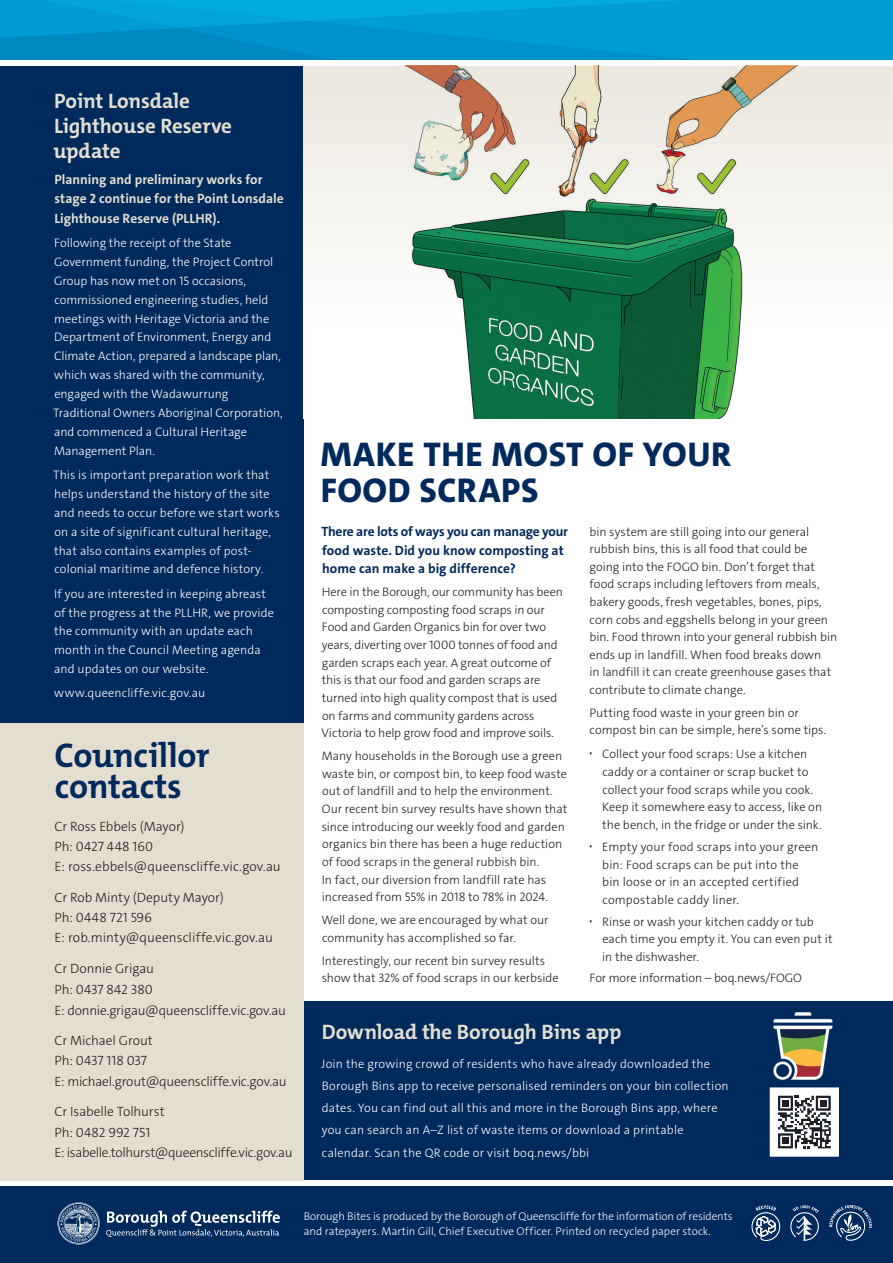
<style>
.page{position:relative;width:893px;height:1263px;background:#fff}
.page>*{position:absolute;margin:0;border:0;box-sizing:border-box;transform-origin:0 0}
.t1{font:800 34.5px/36px "The Mix Trial";letter-spacing:.02em;color:#00295c}
.t2{font:700 34.5px/30.6px "The Mix Trial";letter-spacing:-.01em;color:#00295c}
.t3{font:700 21px/24.9px "The Mix Trial";letter-spacing:-.01em;color:#e3ded0}
.t4{font:300 13.5px/20.1px "The Sans Trial";letter-spacing:-.005em;color:#231f20}
.t5{font:700 13.5px/18.3px "The Sans Trial";color:#00295c}
.t6{font:700 13.5px/19.6px "The Sans Trial";letter-spacing:.005em;color:#e3ded0}
.t7{font:300 12.3px/17.5px "The Sans Trial";color:#231f20}
.t8{font:300 12.3px/18.9px "The Sans Trial";letter-spacing:.005em;color:#fff}
.t9{font:300 11.25px/15px "The Sans Trial";color:#fff}
.s1{font-family:"Open Sans";font-size:12.75px}
</style>
<div class="page">
<div style="left:304px;top:1001px;width:589px;height:179px;background:#00295c"></div>
<div style="left:0;top:66px;width:304px;height:658px;background:#00295c"></div>
<div style="left:0;top:1186px;width:893px;height:77px;background:#00295c"></div>
<div style="left:0;top:723px;width:304px;height:457px;background:#e3ded0"></div>
<svg style="left:0;top:0;width:893px;height:202px"></svg>
<svg style="left:58px;top:1202px;width:42px;height:42px"></svg>
<svg style="left:106px;top:1210px;width:174px;height:27px"></svg>
<svg style="left:751px;top:1205px;width:30px;height:36px"></svg>
<svg style="left:790px;top:1205px;width:29px;height:36px"></svg>
<svg style="left:829px;top:1205px;width:43px;height:36px"></svg>
<img style="left:464px;top:323px;width:277px;height:96px">
<svg style="left:770px;top:1087px;width:69px;height:70px"></svg>
<div style="left:782px;top:1138px;width:7px;height:6px;background:#231f20"></div>
<img style="left:773px;top:1012px;width:60px;height:68px">
<svg style="left:304px;top:66px;width:589px;height:257px"></svg>
<h2 class="t3" style="left:53px;top:90px;width:180px">Point Lonsdale<br>Lighthouse Reserve update</h2>
<p class="t6" style="left:54px;top:170px;width:231px">Planning and preliminary works for stage 2 continue for the Point Lonsdale<br>Lighthouse Reserve (PLLHR).</p>
<p class="t8" style="left:53px;top:234px;width:231px">Following the receipt of the State Government funding, the Project Control Group has now met on 15 occasions, commissioned engineering studies, held meetings with Heritage Victoria and the Department of Environment, Energy and Climate Action, prepared a landscape plan, which was shared with the community, engaged with the Wadawurrung Traditional Owners Aboriginal Corporation, and commenced a Cultural Heritage Management Plan.</p>
<p class="t8" style="left:53px;top:466px;width:228px">This is important preparation work that helps understand the history of the site and needs to occur before we start works on a site of significant cultural heritage, that also contains examples of post&shy;colonial maritime and defence history.</p>
<p class="t8" style="left:54px;top:585px;width:222px">If you are interested in keeping abreast of the progress at the PLLHR, we provide the community with an update each month in the Council Meeting agenda and updates on our website.</p>
<p class="t8" style="left:54px;top:685px;width:152px">www.queencliffe.vic.gov.au</p>
<h1 class="t2" style="left:54px;top:743px;width:157px">Councillor contacts</h1>
<p class="t4" style="left:54px;top:817px;width:228px">Cr Ross Ebbels (Mayor)<br>Ph: 0427 448 160<br>E: ross.ebbels@queenscliffe.vic.gov.au</p>
<p class="t4" style="left:54px;top:888px;width:220px">Cr Rob Minty (Deputy Mayor)<br>Ph: 0448 721 596<br>E: rob.minty@queenscliffe.vic.gov.au</p>
<p class="t4" style="left:54px;top:959px;width:233px;line-height:20.7px">Cr Donnie Grigau<br>Ph: 0437 842 380<br>E: donnie.grigau@queenscliffe.vic.gov.au</p>
<p class="t4" style="left:54px;top:1032px;width:234px">Cr Michael Grout<br>Ph: 0437 118 037<br>E: michael.grout@queenscliffe.vic.gov.au</p>
<p class="t4" style="left:54px;top:1103px;width:240px">Cr Isabelle Tolhurst<br>Ph: 0482 992 751<br>E: isabelle.tolhurst@queenscliffe.vic.gov.au</p>
<h1 class="t1" style="left:321px;top:438px;width:412px">MAKE THE MOST OF YOUR<br>FOOD SCRAPS</h1>
<p class="t5" style="left:321px;top:524px;width:248px">There are lots of ways you can manage your food waste. Did you know composting at home can make a big difference?</p>
<p class="t7" style="left:321px;top:584px;width:243px">Here in the Borough, our community has been composting composting food scraps in our Food and Garden Organics bin for over two years, diverting over 1000 tonnes of food and garden scraps each year. A great outcome of this is that our food and garden scraps are turned into high quality compost that is used on farms and community gardens across Victoria to help grow food and improve soils.</p>
<p class="t7" style="left:322px;top:748px;width:247px">Many households in the Borough use a green waste bin, or compost bin, to keep food waste out of landfill and to help the environment.<br>Our recent bin survey results have shown that since introducing our weekly food and garden organics bin there has been a huge reduction of food scraps in the general rubbish bin.<br>In fact, our diversion from landfill rate has increased from 55% in 2018 to 78% in 2024.</p>
<p class="t7" style="left:321px;top:912px;width:228px">Well done, we are encouraged by what our community has accomplished so far.</p>
<p class="t7" style="left:322px;top:953px;width:239px">Interestingly, our recent bin survey results show that 32% of food scraps in our kerbside</p>
<p class="t7" style="left:589px;top:524px;width:249px">bin system are still going into our general rubbish bins, this is all food that could be going into the FOGO bin. Don’t forget that food scraps including leftovers from meals, bakery goods, fresh vegetables, bones, pips, corn cobs and eggshells belong in your green bin. Food thrown into your general rubbish bin ends up in landfill. When food breaks down<br>in landfill it can create greenhouse gases that contribute to climate change.</p>
<p class="t7" style="left:589px;top:705px;width:238px">Putting food waste in your green bin or compost bin can be simple, here’s some tips.</p>
<p class="t7" style="left:602px;top:746px;width:221px;text-indent:-14px"><span class="s1">•</span> Collect your food scraps: Use a kitchen caddy or a container or scrap bucket to collect your food scraps while you cook.<br>Keep it somewhere easy to access, like on the bench, in the fridge or under the sink.</p>
<p class="t7" style="left:602px;top:839px;width:218px;text-indent:-14px"><span class="s1">•</span> Empty your food scraps into your green bin: Food scraps can be put into the bin loose or in an accepted certified compostable caddy liner.</p>
<p class="t7" style="left:602px;top:914px;width:232px;text-indent:-14px"><span class="s1">•</span> Rinse or wash your kitchen caddy or tub each time you empty it. You can even put it in the dishwasher.</p>
<p class="t7" style="left:589px;top:970px;width:214px">For more information – boq.news/FOGO</p>
<h2 class="t3" style="left:322px;top:1021px;width:301px">Download the Borough Bins app</h2>
<p class="t8" style="left:321px;top:1053px;width:409px;line-height:22.2px">Join the growing crowd of residents who have already downloaded the Borough Bins app to receive personalised reminders on your bin collection dates. You can find out all this and more in the Borough Bins app, where you can search an A–Z list of waste items or download a printable calendar. Scan the QR code or visit boq.news/bbi</p>
<p class="t9" style="left:304px;top:1210px;width:431px">Borough Bites is produced by the Borough of Queenscliffe for the information of residents and ratepayers. Martin Gill, Chief Executive Officer. Printed on recycled paper stock.</p>
</div>
